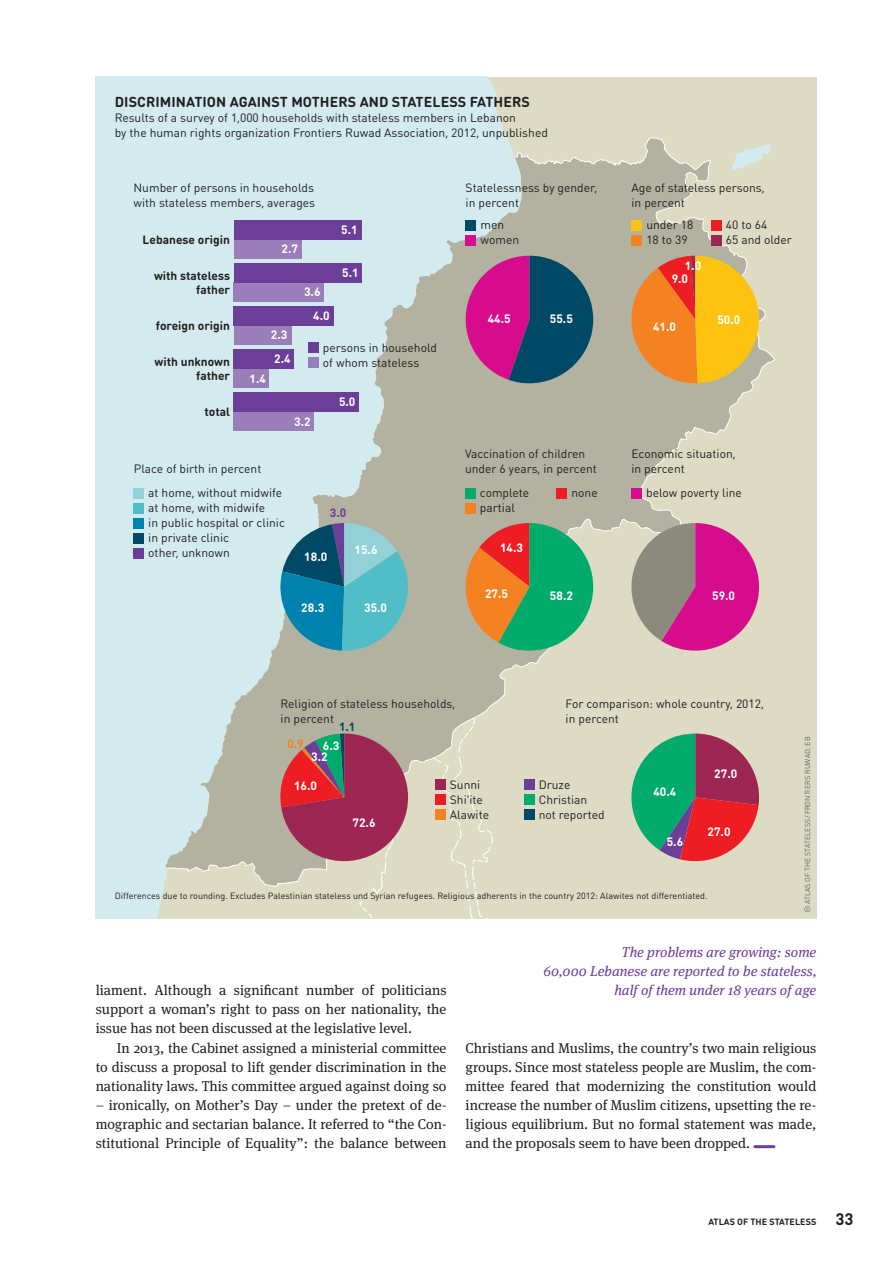
<style>
.page{position:relative;width:893px;height:1263px;background:#fff}
.page>*{position:absolute;margin:0;border:0;box-sizing:border-box;transform-origin:0 0}
.t1{font:14.25px/19.2px "Meta Serif OT";color:#231f20;text-align:justify}
.t2{font:italic 14.25px/19.2px "Meta Serif OT";color:#6b3e98;text-align:right}
.t3{font:700 14.25px "DIN Round OT";letter-spacing:.005em;color:#231f20}
.t4{font:12px/15px "DIN Round OT";color:#231f20}
.t5{font:700 12px/23.9px "DIN Round OT";color:#fff}
.t6{font:700 12px/13.5px "DIN Round OT";color:#231f20;text-align:right}
.t7{font:700 12px "DIN Round OT";color:#6b3e98}
.t8{font:700 12px "DIN Round OT";color:#004966}
.t9{font:700 12px "DIN Round OT";color:#f58220}
.t10{font:9px "DIN Round OT";color:#231f20}
.t11{font:700 9px "DIN Round OT";letter-spacing:.005em;color:#231f20}
.t12{font:7.2px "DIN Round OT";letter-spacing:.005em;color:#636366}
.s1{font-size:16.5px}
</style>
<div class="page">
<hr style="left:755px;top:1145px;width:19px;height:3px;background:#6b3e98">
<div style="left:96px;top:77px;width:720px;height:841px;background:#dddbc3"></div>
<svg style="left:96px;top:77px;width:411px;height:841px;background:#d0e6e7"></svg>
<svg style="left:372px;top:137px;width:403px;height:664px"></svg>
<svg style="left:432px;top:717px;width:66px;height:201px"></svg>
<svg style="left:804px;top:906px;width:6px;height:6px"></svg>
<svg style="left:458px;top:256px;width:135px;height:127px;background:#754f81"></svg>
<svg style="left:457px;top:523px;width:136px;height:128px;background:#7d9966"></svg>
<svg style="left:279px;top:523px;width:138px;height:135px;background:#5fa2af"></svg>
<svg style="left:622px;top:523px;width:137px;height:128px"></svg>
<svg style="left:631px;top:256px;width:128px;height:128px;background:#ea9f38"></svg>
<div style="left:466px;top:220px;width:10px;height:10px;background:#004966"></div>
<div style="left:466px;top:235px;width:10px;height:10px;background:#d70c8c"></div>
<div style="left:631px;top:220px;width:11px;height:10px;background:#fec210"></div>
<div style="left:631px;top:235px;width:11px;height:10px;background:#f58220"></div>
<div style="left:711px;top:220px;width:11px;height:10px;background:#ee1d23"></div>
<div style="left:711px;top:235px;width:11px;height:10px;background:#9d2652"></div>
<div style="left:308px;top:343px;width:11px;height:10px;background:#6b3e98"></div>
<div style="left:308px;top:358px;width:11px;height:10px;background:#997eb9"></div>
<div style="left:234px;top:239px;width:67px;height:19px;background:#997eb9"></div>
<div style="left:234px;top:220px;width:127px;height:19px;background:#6b3e98"></div>
<div style="left:234px;top:282px;width:90px;height:19px;background:#997eb9"></div>
<div style="left:234px;top:263px;width:127px;height:19px;background:#6b3e98"></div>
<div style="left:234px;top:325px;width:57px;height:19px;background:#997eb9"></div>
<div style="left:234px;top:306px;width:100px;height:19px;background:#6b3e98"></div>
<div style="left:234px;top:368px;width:35px;height:19px;background:#997eb9"></div>
<div style="left:234px;top:349px;width:60px;height:19px;background:#6b3e98"></div>
<div style="left:234px;top:411px;width:80px;height:20px;background:#997eb9"></div>
<div style="left:234px;top:392px;width:125px;height:19px;background:#6b3e98"></div>
<div style="left:631px;top:488px;width:11px;height:10px;background:#d70c8c"></div>
<div style="left:133px;top:488px;width:11px;height:10px;background:#92d1d8"></div>
<div style="left:133px;top:503px;width:11px;height:10px;background:#50bdc7"></div>
<div style="left:133px;top:518px;width:11px;height:10px;background:#0082ae"></div>
<div style="left:133px;top:533px;width:11px;height:10px;background:#004966"></div>
<div style="left:133px;top:548px;width:11px;height:10px;background:#6b3e98"></div>
<div style="left:435px;top:779px;width:11px;height:11px;background:#9d2652"></div>
<div style="left:435px;top:794px;width:11px;height:11px;background:#ee1d23"></div>
<div style="left:435px;top:809px;width:11px;height:11px;background:#f58220"></div>
<div style="left:524px;top:779px;width:10px;height:11px;background:#6b3e98"></div>
<div style="left:524px;top:794px;width:10px;height:11px;background:#00ab6b"></div>
<div style="left:524px;top:809px;width:10px;height:11px;background:#004966"></div>
<div style="left:465px;top:488px;width:11px;height:10px;background:#00ab6b"></div>
<div style="left:465px;top:503px;width:11px;height:10px;background:#f58220"></div>
<div style="left:556px;top:488px;width:11px;height:10px;background:#ee1d23"></div>
<svg style="left:165px;top:733px;width:243px;height:185px"></svg>
<svg style="left:623px;top:733px;width:136px;height:129px"></svg>
<p class="t3" style="left:115px;top:92px;width:417px">DISCRIMINATION AGAINST MOTHERS AND STATELESS FATHERS</p>
<p class="t4" style="left:115px;top:110px;width:435px">Results of a survey of 1,000 households with stateless members in Lebanon<br>by the human rights organization Frontiers Ruwad Association, 2012, unpublished</p>
<p class="t4" style="left:134px;top:180px;width:183px">Number of persons in households with stateless members, averages</p>
<p class="t4" style="left:466px;top:180px;width:133px">Statelessness by gender, in percent</p>
<p class="t4" style="left:631px;top:180px;width:135px">Age of stateless persons, in percent</p>
<p class="t6" style="left:143px;top:232px;width:89px">Lebanese origin</p>
<p class="t6" style="left:154px;top:269px;width:78px">with stateless father</p>
<p class="t6" style="left:156px;top:319px;width:76px">foreign origin</p>
<p class="t6" style="left:155px;top:355px;width:77px">with unknown father</p>
<p class="t6" style="left:205px;top:405px;width:27px">total</p>
<p class="t5" style="left:282px;top:237px;width:18px">2.7</p>
<p class="t5" style="left:313px;top:280px;width:18px;text-indent:-9px">3.6<br>4.0</p>
<p class="t5" style="left:341px;top:218px;width:18px">5.1</p>
<p class="t5" style="left:342px;top:261px;width:18px">5.1</p>
<p class="t5" style="left:271px;top:323px;width:21px">2.3<br>2.4</p>
<p class="t5" style="left:249px;top:366px;width:18px">1.4</p>
<p class="t5" style="left:294px;top:409px;width:18px">3.2</p>
<p class="t4" style="left:323px;top:340px;width:116px">persons in household of whom stateless</p>
<p class="t5" style="left:339px;top:390px;width:18px">5.0</p>
<p class="t4" style="left:480px;top:217px;width:40px">men women</p>
<p class="t4" style="left:646px;top:217px;width:49px">under 18<br>18 to 39</p>
<p class="t4" style="left:726px;top:217px;width:67px">40 to 64<br>65 and older</p>
<p class="t5" style="left:685px;top:253px;width:18px">1.0</p>
<p class="t5" style="left:672px;top:267px;width:18px">9.0</p>
<p class="t5" style="left:488px;top:307px;width:24px">44.5</p>
<p class="t5" style="left:717px;top:307px;width:24px">50.0</p>
<p class="t5" style="left:653px;top:315px;width:24px">41.0</p>
<p class="t5" style="left:550px;top:307px;width:24px">55.5</p>
<p class="t4" style="left:465px;top:446px;width:133px">Vaccination of children under 6 years, in percent</p>
<p class="t4" style="left:631px;top:446px;width:106px">Economic situation,</p>
<p class="t4" style="left:134px;top:461px;width:129px">Place of birth in percent</p>
<p class="t4" style="left:631px;top:461px;width:55px">in percent</p>
<p class="t4" style="left:148px;top:485px;width:135px">at home, without midwife</p>
<p class="t4" style="left:646px;top:485px;width:97px">below poverty line</p>
<p class="t4" style="left:148px;top:500px;width:138px">at home, with midwife<br>in public hospital or clinic in private clinic<br>other, unknown</p>
<p class="t4" style="left:480px;top:485px;width:51px">complete partial</p>
<p class="t4" style="left:571px;top:485px;width:28px">none</p>
<p class="t7" style="left:330px;top:505px;width:18px">3.0</p>
<p class="t5" style="left:500px;top:535px;width:24px">14.3</p>
<p class="t5" style="left:355px;top:537px;width:24px">15.6</p>
<p class="t5" style="left:304px;top:545px;width:24px">18.0</p>
<p class="t5" style="left:301px;top:596px;width:24px">28.3</p>
<p class="t5" style="left:364px;top:595px;width:24px">35.0</p>
<p class="t5" style="left:485px;top:581px;width:24px">27.5</p>
<p class="t5" style="left:550px;top:583px;width:24px">58.2</p>
<p class="t5" style="left:712px;top:583px;width:24px">59.0</p>
<p class="t4" style="left:281px;top:696px;width:176px">Religion of stateless households, in percent</p>
<p class="t4" style="left:566px;top:696px;width:200px">For comparison: whole country, 2012, in percent</p>
<p class="t8" style="left:339px;top:719px;width:18px">1.1</p>
<p class="t9" style="left:287px;top:735px;width:18px">0.9</p>
<p class="t5" style="left:323px;top:733px;width:18px">6.3</p>
<p class="t5" style="left:311px;top:744px;width:18px">3.2</p>
<p class="t5" style="left:294px;top:773px;width:24px">16.0</p>
<p class="t5" style="left:353px;top:810px;width:24px">72.6</p>
<p class="t4" style="left:450px;top:777px;width:41px">Sunni<br>Shi'ite<br>Alawite</p>
<p class="t4" style="left:539px;top:777px;width:68px">Druze<br>Christian not reported</p>
<p class="t5" style="left:653px;top:780px;width:24px">40.4</p>
<p class="t5" style="left:667px;top:830px;width:18px">5.6</p>
<p class="t5" style="left:714px;top:761px;width:24px">27.0</p>
<p class="t5" style="left:708px;top:820px;width:24px">27.0</p>
<p class="t10" style="left:115px;top:890px;width:594px">Differences due to rounding. Excludes Palestinian stateless und Syrian refugees. Religious adherents in the country 2012: Alawites not differentiated.</p>
<p class="t12" style="left:803px;top:904px;width:170px;rotate:-90deg">ATLAS OF THE STATELESS/FRONTIERS RUWAD, EB</p>
<p class="t1" style="left:96px;top:981px;width:352px">liament. Although a significant number of politicians support a woman’s right to pass on her nationality, the issue has not been discussed at the legislative level.</p>
<p class="t1" style="left:96px;top:1038px;width:352px;text-indent:21px">In 2013, the Cabinet assigned a ministerial committee to discuss a proposal to lift gender discrimination in the nationality laws. This committee argued against doing so</p>
<p class="t1" style="left:96px;top:1096px;width:352px">– ironically, on Mother’s Day – under the pretext of de&shy;mographic and sectarian balance. It referred to “the Con&shy;stitutional Principle of Equality”: the balance between</p>
<p class="t2" style="left:543px;top:942px;width:275px">The problems are growing: some<br>60,000 Lebanese are reported to be stateless, half of them under 18 years of age</p>
<p class="t1" style="left:466px;top:1038px;width:352px">Christians and Muslims, the country’s two main religious groups. Since most stateless people are Muslim, the com&shy;mittee feared that modernizing the constitution would increase the number of Muslim citizens, upsetting the re&shy;ligious equilibrium. But no formal statement was made, and the proposals seem to have been dropped.</p>
<p class="t11" style="left:708px;top:1215px;width:147px">ATLAS OF THE STATELESS <span class="s1">33</span></p>
</div>
